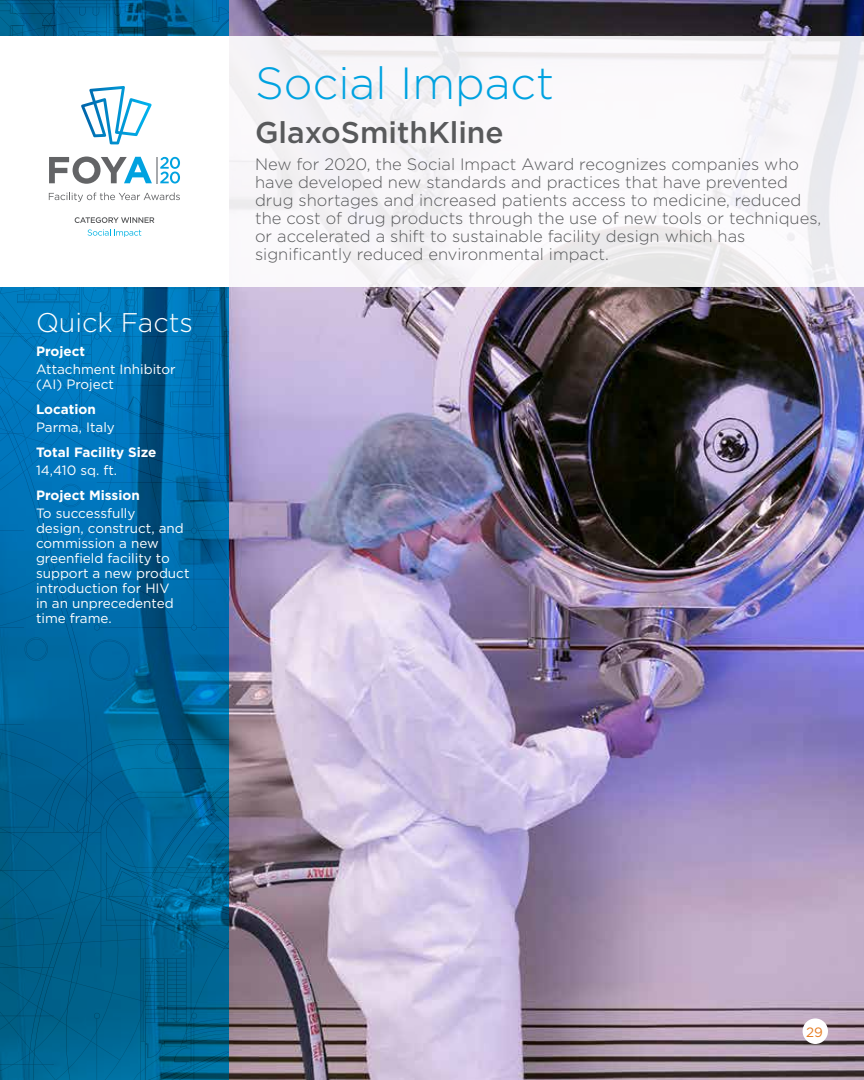
<style>
.page{position:relative;width:864px;height:1080px;background:#fff}
.page>*{position:absolute;margin:0;border:0;box-sizing:border-box;transform-origin:0 0}
.t1{font:300 45px "Gotham";color:#00a2e0}
.t2{font:500 30px "Gotham";color:#58595b}
.t3{font:300 27px "Gotham";color:#fff}
.t4{font:300 16.5px/18px "Gotham";color:#58595b}
.t5{font:13.5px/15px "Gotham";color:#fff}
.t6{font:700 13.5px "Gotham";color:#fff}
.t7{font:13.5px "Gotham";color:#e77c22}
</style>
<div class="page">
<img style="left:228px;top:0;width:636px;height:1080px">
<div style="left:803px;top:1018px;width:25px;height:26px;background:#fff;border-radius:50%"></div>
<svg style="left:0;top:287px;width:228px;height:793px;background:#00679e"></svg>
<svg style="left:228px;top:36px;width:636px;height:251px"></svg>
<svg style="left:0;top:0;width:228px;height:202px"></svg>
<svg style="left:75px;top:217px;width:79px;height:6px"></svg>
<svg style="left:88px;top:229px;width:53px;height:8px"></svg>
<h3 class="t3" style="left:36px;top:305px;width:159px">Quick Facts</h3>
<p class="t6" style="left:36px;top:342px;width:51px">Project</p>
<p class="t5" style="left:36px;top:362px;width:141px">Attachment Inhibitor (AI) Project</p>
<p class="t6" style="left:36px;top:400px;width:61px">Location</p>
<p class="t5" style="left:36px;top:419px;width:80px">Parma, Italy</p>
<p class="t6" style="left:36px;top:443px;width:122px">Total Facility Size</p>
<p class="t5" style="left:36px;top:462px;width:81px">14,410 sq. ft.</p>
<p class="t6" style="left:36px;top:486px;width:105px">Project Mission</p>
<p class="t5" style="left:36px;top:505px;width:155px">To successfully<br>design, construct, and commission a new greenfield facility to support a new product introduction for HIV<br>in an unprecedented time frame.</p>
<h1 class="t1" style="left:255px;top:55px;width:301px">Social Impact</h1>
<h2 class="t2" style="left:255px;top:113px;width:250px">GlaxoSmithKline</h2>
<p class="t4" style="left:255px;top:155px;width:568px">New for 2020, the Social Impact Award recognizes companies who have developed new standards and practices that have prevented drug shortages and increased patients access to medicine, reduced the cost of drug products through the use of new tools or techniques, or accelerated a shift to sustainable facility design which has significantly reduced environmental impact.</p>
<p class="t7" style="left:806px;top:1023px;width:18px">29</p>
</div>
